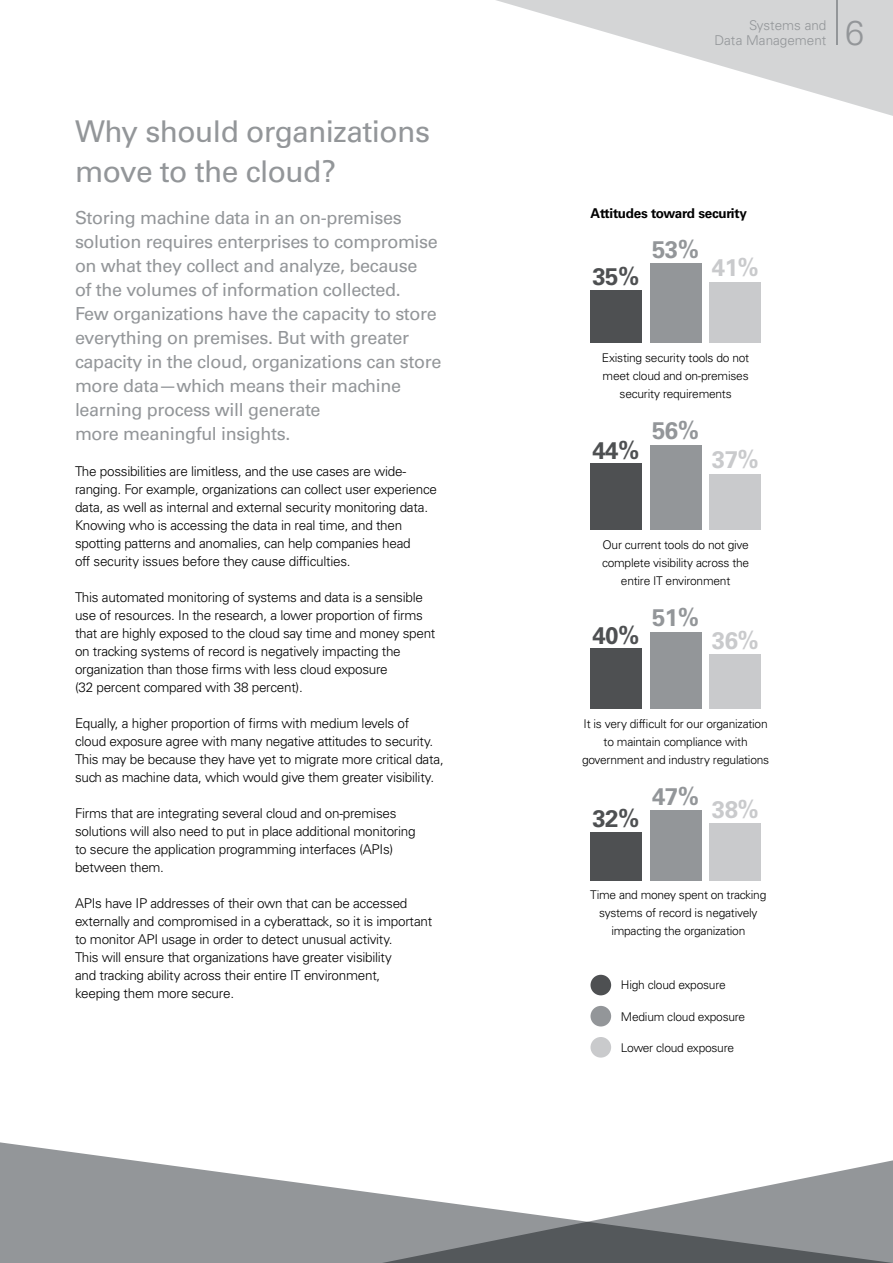
<style>
.page{position:relative;width:893px;height:1263px;background:#fff}
.page>*{position:absolute;margin:0;border:0;box-sizing:border-box;transform-origin:0 0}
.t1{font:300 34.5px "Univers LT Std";color:#939699}
.t2{font:30px/40.5px "Univers LT Std";letter-spacing:-.02em;color:#939699}
.t3{font:700 24px "Univers LT Std";letter-spacing:-.02em;color:#4e5052}
.t4{font:700 24px "Univers LT Std";letter-spacing:-.02em;color:#939699}
.t5{font:700 24px "Univers LT Std";letter-spacing:-.02em;color:#c9cacc}
.t6{font:18px/24px "Univers LT Std";letter-spacing:-.02em;color:#939699}
.t7{font:300 13.5px/18px "Univers LT Std";letter-spacing:-.02em;color:#000}
.t8{font:300 13.5px/15px "Univers LT Std";color:#939699;text-align:right}
.t9{font:700 13.5px "Univers LT Std";letter-spacing:-.02em;color:#000}
.t10{font:300 12px/18px "Univers LT Std";letter-spacing:-.02em;color:#000;text-align:center}
</style>
<div class="page">
<svg style="left:0;top:1142px;width:382px;height:121px;fill:#939699"></svg>
<svg style="left:382px;top:1160px;width:511px;height:103px"></svg>
<div style="left:590px;top:290px;width:51px;height:53px;background:#4e5052"></div>
<div style="left:650px;top:263px;width:51px;height:80px;background:#939699"></div>
<div style="left:590px;top:464px;width:51px;height:66px;background:#4e5052"></div>
<div style="left:650px;top:446px;width:51px;height:84px;background:#939699"></div>
<div style="left:710px;top:474px;width:51px;height:56px;background:#c9cacc"></div>
<div style="left:590px;top:649px;width:51px;height:60px;background:#4e5052"></div>
<div style="left:650px;top:632px;width:51px;height:77px;background:#939699"></div>
<div style="left:710px;top:655px;width:51px;height:54px;background:#c9cacc"></div>
<div style="left:590px;top:832px;width:51px;height:48px;background:#4e5052"></div>
<div style="left:650px;top:810px;width:51px;height:70px;background:#939699"></div>
<div style="left:710px;top:823px;width:51px;height:57px;background:#c9cacc"></div>
<div style="left:590px;top:975px;width:21px;height:20px;background:#4e5052;border-radius:50%"></div>
<div style="left:590px;top:1006px;width:21px;height:20px;background:#939699;border-radius:50%"></div>
<div style="left:590px;top:1037px;width:21px;height:20px;background:#c9cacc;border-radius:50%"></div>
<div style="left:710px;top:282px;width:51px;height:60px;background:#c9cacc"></div>
<svg style="left:496px;top:0;width:397px;height:116px"></svg>
<hr style="left:836px;top:0;width:1px;height:45px;background:#939699">
<h2 class="t2" style="left:75px;top:111px;width:357px">Why should organizations move to the cloud?</h2>
<p class="t6" style="left:75px;top:206px;width:368px">Storing machine data in an on-premises solution requires enterprises to compromise on what they collect and analyze, because<br>of the volumes of information collected.<br>Few organizations have the capacity to store everything on premises. But with greater capacity in the cloud, organizations can store more data—which means their machine learning process will generate<br>more meaningful insights.</p>
<p class="t7" style="left:75px;top:462px;width:364px">The possibilities are limitless, and the use cases are wide&shy;ranging. For example, organizations can collect user experience data, as well as internal and external security monitoring data.<br>Knowing who is accessing the data in real time, and then spotting patterns and anomalies, can help companies head<br>off security issues before they cause difficulties.</p>
<p class="t7" style="left:75px;top:588px;width:362px">This automated monitoring of systems and data is a sensible use of resources. In the research, a lower proportion of firms that are highly exposed to the cloud say time and money spent on tracking systems of record is negatively impacting the organization than those firms with less cloud exposure<br>(32 percent compared with 38 percent).</p>
<p class="t7" style="left:75px;top:714px;width:370px">Equally, a higher proportion of firms with medium levels of<br>cloud exposure agree with many negative attitudes to security.<br>This may be because they have yet to migrate more critical data, such as machine data, which would give them greater visibility.</p>
<p class="t7" style="left:75px;top:804px;width:342px">Firms that are integrating several cloud and on-premises solutions will also need to put in place additional monitoring to secure the application programming interfaces (APIs) between them.</p>
<p class="t7" style="left:75px;top:894px;width:359px">APIs have IP addresses of their own that can be accessed externally and compromised in a cyberattack, so it is important to monitor API usage in order to detect unusual activity.<br>This will ensure that organizations have greater visibility<br>and tracking ability across their entire IT environment,<br>keeping them more secure.</p>
<p class="t8" style="left:714px;top:18px;width:114px">Systems and<br>Data Management</p>
<h1 class="t1" style="left:845px;top:12px;width:21px">6</h1>
<p class="t9" style="left:590px;top:205px;width:158px">Attitudes toward security</p>
<h3 class="t3" style="left:592px;top:263px;width:49px">35%</h3>
<h3 class="t4" style="left:652px;top:236px;width:49px">53%</h3>
<h3 class="t5" style="left:712px;top:254px;width:49px">41%</h3>
<p class="t10" style="left:602px;top:349px;width:149px">Existing security tools do not meet cloud and on-premises security requirements</p>
<h3 class="t3" style="left:592px;top:437px;width:49px">44%</h3>
<h3 class="t4" style="left:652px;top:416px;width:49px">56%</h3>
<h3 class="t5" style="left:712px;top:445px;width:49px">37%</h3>
<p class="t10" style="left:602px;top:536px;width:149px">Our current tools do not give complete visibility across the entire IT environment</p>
<h3 class="t3" style="left:592px;top:622px;width:49px">40%</h3>
<h3 class="t4" style="left:652px;top:603px;width:49px">51%</h3>
<h3 class="t5" style="left:712px;top:626px;width:49px">36%</h3>
<p class="t10" style="left:582px;top:715px;width:189px">It is very difficult for our organization to maintain compliance with government and industry regulations</p>
<h3 class="t3" style="left:592px;top:804px;width:49px">32%</h3>
<h3 class="t4" style="left:652px;top:783px;width:49px">47%</h3>
<h3 class="t5" style="left:712px;top:796px;width:49px">38%</h3>
<p class="t10" style="left:590px;top:886px;width:178px">Time and money spent on tracking systems of record is negatively impacting the organization</p>
<p class="t10" style="left:621px;top:976px;width:106px">High cloud exposure</p>
<p class="t10" style="left:621px;top:1007px;width:126px">Medium cloud exposure</p>
<p class="t10" style="left:621px;top:1038px;width:115px">Lower cloud exposure</p>
</div>
